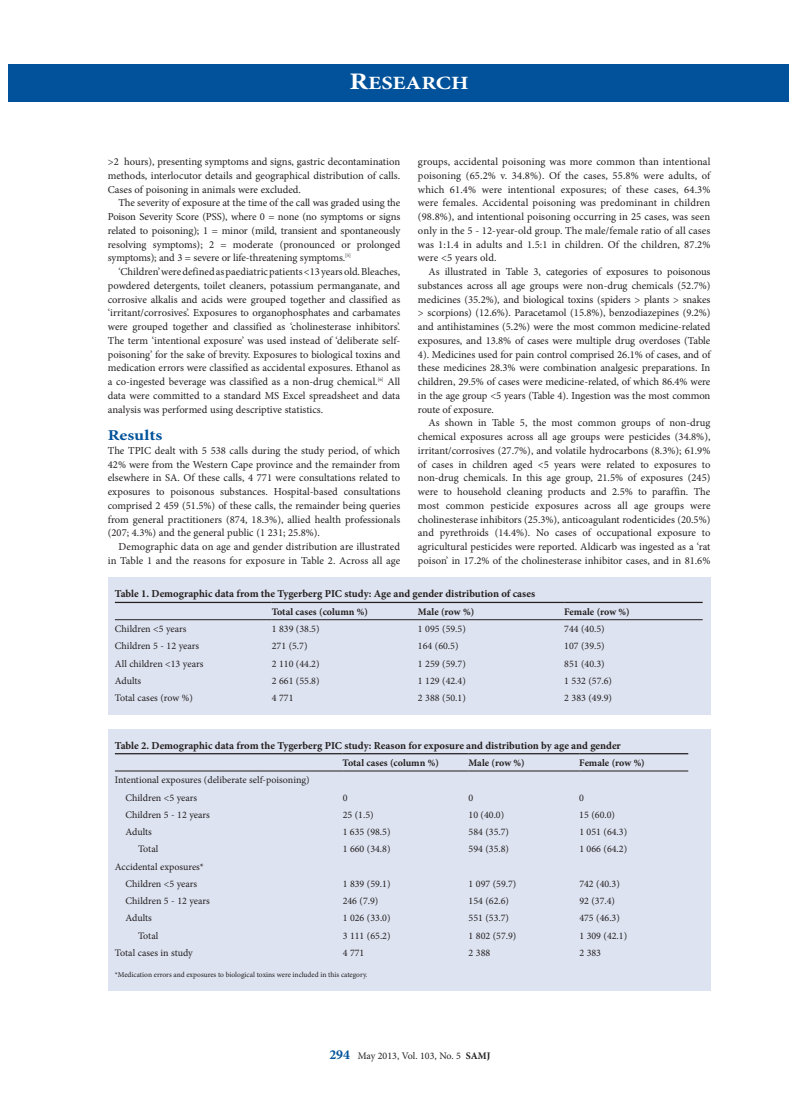
<style>
.page{position:relative;width:797px;height:1105px;background:#fff}
.page>*{position:absolute;margin:0;border:0;box-sizing:border-box;transform-origin:0 0}
.t1{font:700 18.75px "Minion Pro";color:#fff;scale:1.2 1}
.t2{font:700 15px "Minion Pro";color:#01529a;scale:1.2 1}
.t3{font:10.62px/13.8px "Minion Pro";color:#231f20;text-align:justify}
.t4{font:700 10.62px "Minion Pro";color:#231f20}
.t5{font:10px/17.2px "Minion Pro";color:#231f20}
.t6{font:700 10px "Minion Pro";color:#231f20}
.t7{font:7.5px "Minion Pro";color:#231f20}
.s1{font-size:23.75px}
.s2{font-weight:700;font-size:13.75px;color:#01529a}
.s3{font-weight:700}
</style>
<div class="page">
<div style="left:9px;top:64px;width:779px;height:37px;background:#01529a"></div>
<div style="left:108px;top:578px;width:602px;height:137px;background:#dde3f0"></div>
<hr style="left:115px;top:602px;width:157px;height:1px;background:#231f20">
<hr style="left:272px;top:602px;width:146px;height:1px;background:#231f20">
<hr style="left:418px;top:602px;width:146px;height:1px;background:#231f20">
<hr style="left:564px;top:602px;width:138px;height:1px;background:#231f20">
<hr style="left:115px;top:619px;width:157px;height:1px;background:#231f20">
<hr style="left:272px;top:619px;width:146px;height:1px;background:#231f20">
<hr style="left:418px;top:619px;width:146px;height:1px;background:#231f20">
<hr style="left:564px;top:619px;width:138px;height:1px;background:#231f20">
<div style="left:108px;top:729px;width:602px;height:261px;background:#dde3f0"></div>
<hr style="left:115px;top:753px;width:227px;height:1px;background:#231f20">
<hr style="left:342px;top:753px;width:126px;height:1px;background:#231f20">
<hr style="left:468px;top:753px;width:111px;height:1px;background:#231f20">
<hr style="left:579px;top:753px;width:109px;height:1px;background:#231f20">
<hr style="left:115px;top:771px;width:227px;height:1px;background:#231f20">
<hr style="left:342px;top:771px;width:126px;height:1px;background:#231f20">
<hr style="left:468px;top:771px;width:111px;height:1px;background:#231f20">
<hr style="left:579px;top:771px;width:109px;height:1px;background:#231f20">
<h1 class="t1" style="left:349px;top:69px;width:101px"><span class="s1">R</span>ESEARCH</h1>
<p class="t3" style="left:418px;top:155px;width:294px">groups, accidental poisoning was more common than intentional poisoning (65.2% v. 34.8%). Of the cases, 55.8% were adults, of which 61.4% were intentional exposures; of these cases, 64.3% were females. Accidental poisoning was predominant in children (98.8%), and intentional poisoning occurring in 25 cases, was seen only in the 5 - 12-year-old group. The male/female ratio of all cases was 1:1.4 in adults and 1.5:1 in children. Of the children, 87.2% were &lt;5 years old.</p>
<p class="t3" style="left:418px;top:265px;width:294px;text-indent:11px">As illustrated in Table 3, categories of exposures to poisonous substances across all age groups were non-drug chemicals (52.7%) medicines (35.2%), and biological toxins (spiders &gt; plants &gt; snakes &gt; scorpions) (12.6%). Paracetamol (15.8%), benzodiazepines (9.2%) and antihistamines (5.2%) were the most common medicine-related exposures, and 13.8% of cases were multiple drug overdoses (Table 4). Medicines used for pain control comprised 26.1% of cases, and of these medicines 28.3% were combination analgesic preparations. In children, 29.5% of cases were medicine-related, of which 86.4% were in the age group &lt;5 years (Table 4). Ingestion was the most common route of exposure.</p>
<p class="t3" style="left:418px;top:416px;width:294px;text-indent:11px">As shown in Table 5, the most common groups of non-drug chemical exposures across all age groups were pesticides (34.8%), irritant/corrosives (27.7%), and volatile hydrocarbons (8.3%); 61.9% of cases in children aged &lt;5 years were related to exposures to non-drug chemicals. In this age group, 21.5% of exposures (245) were to household cleaning products and 2.5% to paraffin. The most common pesticide exposures across all age groups were cholinesterase inhibitors (25.3%), anticoagulant rodenticides (20.5%) and pyrethroids (14.4%). No cases of occupational exposure to agricultural pesticides were reported. Aldicarb was ingested as a ‘rat poison’ in 17.2% of the cholinesterase inhibitor cases, and in 81.6%</p>
<p class="t4" style="left:115px;top:586px;width:422px">Table 1. Demographic data from the Tygerberg PIC study: Age and gender distribution of cases</p>
<p class="t6" style="left:272px;top:604px;width:98px">Total cases (column %)</p>
<p class="t6" style="left:418px;top:604px;width:58px">Male (row %)</p>
<p class="t6" style="left:564px;top:604px;width:67px">Female (row %)</p>
<p class="t5" style="left:115px;top:620px;width:73px">Children &lt;5 years</p>
<p class="t5" style="left:272px;top:620px;width:49px">1 839 (38.5)</p>
<p class="t5" style="left:418px;top:620px;width:49px">1 095 (59.5)</p>
<p class="t5" style="left:564px;top:620px;width:42px">744 (40.5)</p>
<p class="t5" style="left:115px;top:637px;width:86px">Children 5 - 12 years</p>
<p class="t5" style="left:272px;top:637px;width:37px">271 (5.7)</p>
<p class="t5" style="left:418px;top:637px;width:42px">164 (60.5)</p>
<p class="t5" style="left:564px;top:637px;width:42px">107 (39.5)</p>
<p class="t5" style="left:115px;top:655px;width:90px">All children &lt;13 years</p>
<p class="t5" style="left:272px;top:655px;width:49px">2 110 (44.2)</p>
<p class="t5" style="left:418px;top:655px;width:49px">1 259 (59.7)</p>
<p class="t5" style="left:564px;top:655px;width:42px">851 (40.3)</p>
<p class="t5" style="left:115px;top:672px;width:28px">Adults</p>
<p class="t5" style="left:272px;top:672px;width:49px">2 661 (55.8)</p>
<p class="t5" style="left:418px;top:672px;width:49px">1 129 (42.4)</p>
<p class="t5" style="left:564px;top:672px;width:49px">1 532 (57.6)</p>
<p class="t5" style="left:115px;top:689px;width:79px">Total cases (row %)</p>
<p class="t5" style="left:272px;top:689px;width:23px">4 771</p>
<p class="t5" style="left:418px;top:689px;width:49px">2 388 (50.1)</p>
<p class="t5" style="left:564px;top:689px;width:49px">2 383 (49.9)</p>
<p class="t4" style="left:115px;top:738px;width:507px">Table 2. Demographic data from the Tygerberg PIC study: Reason for exposure and distribution by age and gender</p>
<p class="t6" style="left:342px;top:756px;width:98px">Total cases (column %)</p>
<p class="t6" style="left:468px;top:756px;width:58px">Male (row %)</p>
<p class="t6" style="left:579px;top:756px;width:67px">Female (row %)</p>
<p class="t5" style="left:125px;top:771px;width:185px;text-indent:-11px">Intentional exposures (deliberate self-poisoning)<br>Children &lt;5 years</p>
<p class="t3" style="left:108px;top:155px;width:294px">&gt;2 hours), presenting symptoms and signs, gastric decontamination methods, interlocutor details and geographical distribution of calls.<br>Cases of poisoning in animals were excluded.</p>
<p class="t3" style="left:108px;top:196px;width:294px;text-indent:11px">The severity of exposure at the time of the call was graded using the Poison Severity Score (PSS), where 0 = none (no symptoms or signs related to poisoning); 1 = minor (mild, transient and spontaneously resolving symptoms); 2 = moderate (pronounced or prolonged symptoms); and 3 = severe or life-threatening symptoms.<sup>[5]</sup></p>
<p class="t3" style="left:108px;top:265px;width:294px;text-indent:11px">‘Children’ were defined as paediatric patients &lt;13 years old. Bleaches, powdered detergents, toilet cleaners, potassium permanganate, and corrosive alkalis and acids were grouped together and classified as ‘irritant/corrosives’. Exposures to organophosphates and carbamates were grouped together and classified as ‘cholinesterase inhibitors’.<br>The term ‘intentional exposure’ was used instead of ‘deliberate self&shy;poisoning’ for the sake of brevity. Exposures to biological toxins and medication errors were classified as accidental exposures. Ethanol as a co-ingested beverage was classified as a non-drug chemical.<sup>[6]</sup> All data were committed to a standard MS Excel spreadsheet and data analysis was performed using descriptive statistics.</p>
<h2 class="t2" style="left:108px;top:425px;width:47px">Results</h2>
<p class="t3" style="left:108px;top:444px;width:294px">The TPIC dealt with 5 538 calls during the study period, of which 42% were from the Western Cape province and the remainder from elsewhere in SA. Of these calls, 4 771 were consultations related to exposures to poisonous substances. Hospital-based consultations comprised 2 459 (51.5%) of these calls, the remainder being queries from general practitioners (874, 18.3%), allied health professionals (207; 4.3%) and the general public (1 231; 25.8%).</p>
<p class="t3" style="left:108px;top:540px;width:294px;text-align:right">Demographic data on age and gender distribution are illustrated in Table 1 and the reasons for exposure in Table 2. Across all age</p>
<p class="t5" style="left:343px;top:789px;width:6px">0</p>
<p class="t5" style="left:468px;top:789px;width:6px">0</p>
<p class="t5" style="left:579px;top:789px;width:6px">0</p>
<p class="t5" style="left:125px;top:806px;width:86px">Children 5 - 12 years</p>
<p class="t5" style="left:343px;top:806px;width:32px">25 (1.5)</p>
<p class="t5" style="left:468px;top:806px;width:37px">10 (40.0)</p>
<p class="t5" style="left:579px;top:806px;width:37px">15 (60.0)</p>
<p class="t5" style="left:125px;top:823px;width:28px">Adults</p>
<p class="t5" style="left:343px;top:823px;width:49px">1 635 (98.5)</p>
<p class="t5" style="left:468px;top:823px;width:42px">584 (35.7)</p>
<p class="t5" style="left:579px;top:823px;width:49px">1 051 (64.3)</p>
<p class="t5" style="left:138px;top:840px;width:22px">Total</p>
<p class="t5" style="left:343px;top:840px;width:49px">1 660 (34.8)</p>
<p class="t5" style="left:468px;top:840px;width:42px">594 (35.8)</p>
<p class="t5" style="left:579px;top:840px;width:49px">1 066 (64.2)</p>
<p class="t5" style="left:115px;top:858px;width:91px;text-align:center">Accidental exposures*<br>Children &lt;5 years</p>
<p class="t5" style="left:343px;top:875px;width:49px">1 839 (59.1)</p>
<p class="t5" style="left:468px;top:875px;width:49px">1 097 (59.7)</p>
<p class="t5" style="left:579px;top:875px;width:42px">742 (40.3)</p>
<p class="t5" style="left:126px;top:892px;width:86px">Children 5 - 12 years</p>
<p class="t5" style="left:343px;top:892px;width:37px">246 (7.9)</p>
<p class="t5" style="left:468px;top:892px;width:42px">154 (62.6)</p>
<p class="t5" style="left:579px;top:892px;width:37px">92 (37.4)</p>
<p class="t5" style="left:126px;top:910px;width:28px">Adults</p>
<p class="t5" style="left:343px;top:910px;width:49px">1 026 (33.0)</p>
<p class="t5" style="left:468px;top:910px;width:42px">551 (53.7)</p>
<p class="t5" style="left:579px;top:910px;width:42px">475 (46.3)</p>
<p class="t5" style="left:138px;top:927px;width:22px">Total</p>
<p class="t5" style="left:343px;top:927px;width:49px">3 111 (65.2)</p>
<p class="t5" style="left:468px;top:927px;width:49px">1 802 (57.9)</p>
<p class="t5" style="left:579px;top:927px;width:49px">1 309 (42.1)</p>
<p class="t5" style="left:115px;top:944px;width:79px">Total cases in study</p>
<p class="t5" style="left:343px;top:944px;width:23px">4 771</p>
<p class="t5" style="left:468px;top:944px;width:23px">2 388</p>
<p class="t5" style="left:579px;top:944px;width:23px">2 383</p>
<p class="t7" style="left:115px;top:970px;width:254px">*Medication errors and exposures to biological toxins were included in this category.</p>
<p class="t5" style="left:329px;top:1047px;width:162px"><span class="s2">294</span> May 2013, Vol. 103, No. 5 <span class="s3">SAMJ</span></p>
</div>
